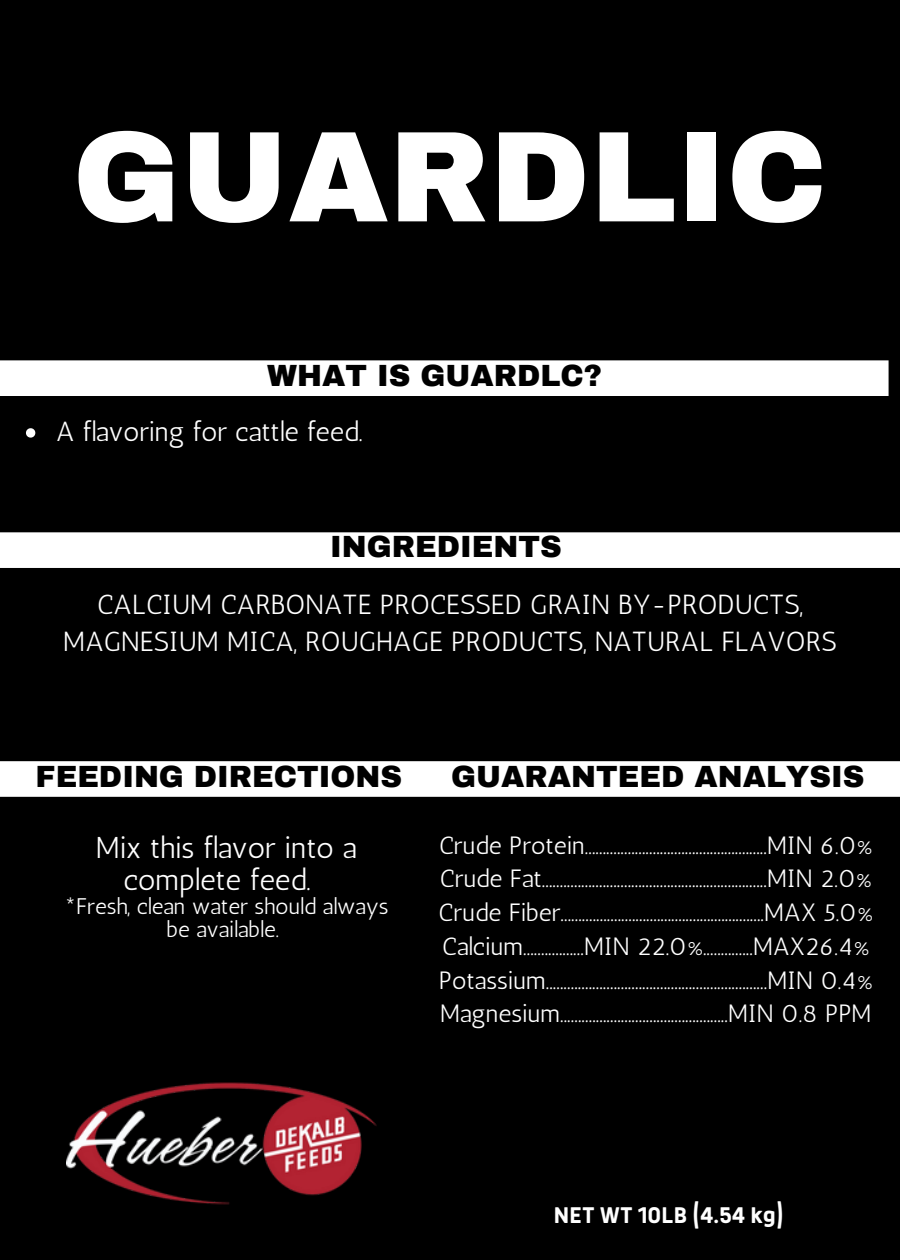
<style>
.page{position:relative;width:900px;height:1260px;background:#000}
.page>*{position:absolute;margin:0;border:0;box-sizing:border-box;transform-origin:0 0}
.t1{font:900 129.25px "Archivo";color:#fff}
.t2{font:900 30px "Archivo";color:#000}
.t3{font:30px/32px "Antic";color:#fff}
.t4{font:27.5px/37.5px "Antic";color:#fff;text-align:center}
.t5{font:25px "Antic";color:#fff}
.t6{font:700 25px "Anteb";color:#fff}
.t7{font:22.5px/22.5px "Antic";color:#fff;text-align:center}
</style>
<div class="page">
<div style="left:0;top:532px;width:900px;height:36px;background:#fff"></div>
<div style="left:0;top:761px;width:900px;height:36px;background:#fff"></div>
<div style="left:0;top:360px;width:889px;height:36px;background:#fff"></div>
<svg style="left:26px;top:428px;width:9px;height:10px"></svg>
<img style="left:66px;top:1080px;width:321px;height:126px">
<h4 class="t1" style="left:73px;top:108px;width:756px">GUARDLIC</h4>
<p class="t2" style="left:267px;top:360px;width:336px">WHAT IS GUARDLC?</p>
<p class="t4" style="left:56px;top:413px;width:308px">A flavoring for cattle feed.</p>
<h1 class="t2" style="left:330px;top:531px;width:233px">INGREDIENTS</h1>
<h2 class="t4" style="left:63px;top:586px;width:775px">CALCIUM CARBONATE PROCESSED GRAIN BY-PRODUCTS,<br>MAGNESIUM MICA, ROUGHAGE PRODUCTS, NATURAL FLAVORS</h2>
<p class="t2" style="left:36px;top:760px;width:368px">FEEDING DIRECTIONS</p>
<h2 class="t2" style="left:451px;top:760px;width:415px">GUARANTEED ANALYSIS</h2>
<h2 class="t3" style="left:123px;top:832px;width:235px;text-indent:-28px">Mix this flavor into a complete feed.</h2>
<h2 class="t7" style="left:64px;top:895px;width:326px">*Fresh, clean water should always be available.</h2>
<h2 class="t5" style="left:439px;top:830px;width:435px">Crude Protein...................................................MIN 6.0%</h2>
<p class="t5" style="left:440px;top:864px;width:433px">Crude Fat...............................................................MIN 2.0%</p>
<p class="t5" style="left:439px;top:898px;width:436px">Crude Fiber.........................................................MAX 5.0%</p>
<p class="t5" style="left:442px;top:931px;width:429px">Calcium.................MIN 22.0%..............MAX26.4%</p>
<p class="t5" style="left:439px;top:965px;width:435px">Potassium..............................................................MIN 0.4%</p>
<p class="t5" style="left:440px;top:999px;width:433px">Magnesium...............................................MIN 0.8 PPM</p>
<p class="t6" style="left:554px;top:1205px;width:231px">NET WT 10LB (4.54 kg)</p>
</div>
